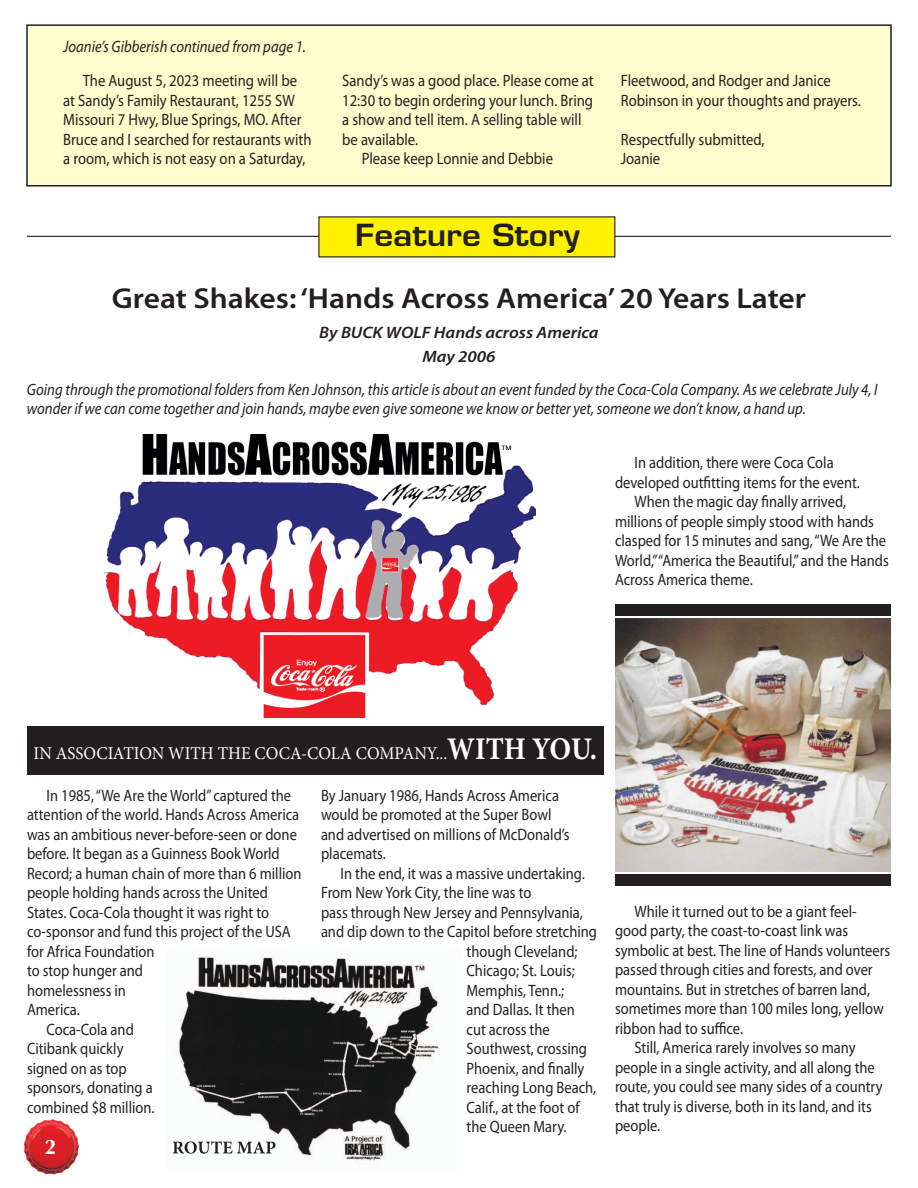
<style>
.page{position:relative;width:918px;height:1188px;background:#fff}
.page>*{position:absolute;margin:0;border:0;box-sizing:border-box;transform-origin:0 0}
.t1{font:600 29.7px "Eurostile";color:#231f20;scale:1.11 1}
.t2{font:600 28.95px "Myriad Pro";color:#231f20;scale:1.09 1}
.t3{font:700 21px "Optima";color:#fff}
.t4{font:18px "Minion Pro";color:#fff;scale:.94 1}
.t5{font:16.5px/19.5px "Myriad Pro";color:#231f20;scale:.88 1}
.t6{font:16.5px/19.5px "Myriad Pro";color:#231f20;scale:.89 1}
.t7{font:italic 16.5px/19.5px "Myriad Pro";color:#231f20;scale:.89 1}
.t8{font:italic 600 16.5px/24px "Myriad Pro";color:#231f20;text-align:center;scale:1.09 1}
.s1{font-weight:700;font-size:31.5px}
</style>
<div class="page">
<div style="left:27px;top:25px;width:864px;height:161px;background:#fffccd"></div>
<div style="left:26px;top:24px;width:866px;height:163px;border:2px solid #231f20"></div>
<div style="left:27px;top:727px;width:577px;height:48px;background:#231f20"></div>
<img style="left:23px;top:1119px;width:57px;height:56px">
<hr style="left:27px;top:236px;width:864px;height:1px;background:#231f20">
<div style="left:319px;top:217px;width:296px;height:40px;background:#fff200"></div>
<img style="left:103px;top:434px;width:432px;height:283px">
<img style="left:172px;top:954px;width:268px;height:211px">
<img style="left:615px;top:619px;width:276px;height:253px">
<div style="left:615px;top:605px;width:276px;height:11px;background:#231f20"></div>
<div style="left:615px;top:875px;width:276px;height:11px;background:#231f20"></div>
<svg style="left:173px;top:1141px;width:103px;height:13px"></svg>
<p class="t7" style="left:63px;top:37px;width:274px">Joanie’s Gibberish continued from page 1.</p>
<p class="t6" style="left:63px;top:71px;width:281px;text-indent:20px">The August 5, 2023 meeting will be at Sandy’s Family Restaurant, 1255 SW Missouri 7 Hwy, Blue Springs, MO. After Bruce and I searched for restaurants with a room, which is not easy on a Saturday,</p>
<p class="t6" style="left:342px;top:71px;width:284px">Sandy’s was a good place. Please come at</p>
<p class="t6" style="left:342px;top:90px;width:283px">12:30 to begin ordering your lunch. Bring</p>
<p class="t6" style="left:342px;top:110px;width:270px">a show and tell item. A selling table will</p>
<p class="t6" style="left:342px;top:129px;width:87px">be available.</p>
<p class="t6" style="left:362px;top:149px;width:216px">Please keep Lonnie and Debbie</p>
<p class="t6" style="left:621px;top:71px;width:271px">Fleetwood, and Rodger and Janice<br>Robinson in your thoughts and prayers.</p>
<p class="t6" style="left:621px;top:129px;width:163px">Respectfully submitted,<br>Joanie</p>
<h1 class="t1" style="left:355px;top:217px;width:204px">Feature Story</h1>
<h2 class="t2" style="left:112px;top:280px;width:638px">Great Shakes: ‘Hands Across America’ 20 Years Later</h2>
<p class="t8" style="left:319px;top:320px;width:258px">By BUCK WOLF Hands across America<br>May 2006</p>
<p class="t7" style="left:27px;top:379px;width:957px">Going through the promotional folders from Ken Johnson, this article is about an event funded by the Coca-Cola Company. As we celebrate July 4, I wonder if we can come together and join hands, maybe even give someone we know or better yet, someone we don’t know, a hand up.</p>
<p class="t5" style="left:635px;top:453px;width:228px">In addition, there were Coca Cola</p>
<p class="t5" style="left:615px;top:472px;width:280px">developed outfitting items for the event.</p>
<p class="t5" style="left:635px;top:492px;width:242px">When the magic day finally arrived,</p>
<p class="t5" style="left:615px;top:511px;width:296px">millions of people simply stood with hands</p>
<p class="t5" style="left:615px;top:531px;width:310px">clasped for 15 minutes and sang, “We Are the</p>
<p class="t5" style="left:615px;top:550px;width:313px">World,” “America the Beautiful,” and the Hands</p>
<p class="t5" style="left:615px;top:570px;width:158px">Across America theme.</p>
<p class="t4" style="left:34px;top:741px;width:601px">IN ASSOCIATION WITH THE COCA-COLA COMPANY...<span class="s1">WITH YOU.</span></p>
<p class="t5" style="left:47px;top:785px;width:280px">In 1985, “We Are the World” captured the</p>
<p class="t5" style="left:27px;top:805px;width:311px">attention of the world. Hands Across America</p>
<p class="t5" style="left:27px;top:824px;width:308px">was an ambitious never-before-seen or done</p>
<p class="t5" style="left:27px;top:844px;width:289px">before. It began as a Guinness Book World</p>
<p class="t5" style="left:27px;top:863px;width:313px">Record; a human chain of more than 6 million</p>
<p class="t5" style="left:27px;top:883px;width:275px">people holding hands across the United</p>
<p class="t5" style="left:27px;top:902px;width:277px">States. Coca-Cola thought it was right to</p>
<p class="t5" style="left:27px;top:922px;width:301px">co-sponsor and fund this project of the USA</p>
<p class="t5" style="left:27px;top:941px;width:147px">for Africa Foundation</p>
<p class="t5" style="left:27px;top:961px;width:133px">to stop hunger and</p>
<p class="t5" style="left:27px;top:980px;width:114px">homelessness in</p>
<p class="t5" style="left:27px;top:1000px;width:62px">America.</p>
<p class="t5" style="left:47px;top:1019px;width:101px">Coca-Cola and</p>
<p class="t5" style="left:27px;top:1039px;width:111px">Citibank quickly</p>
<p class="t5" style="left:27px;top:1058px;width:115px">signed on as top</p>
<p class="t5" style="left:27px;top:1078px;width:144px">sponsors, donating a</p>
<p class="t5" style="left:27px;top:1097px;width:146px">combined $8 million.</p>
<p class="t3" style="left:45px;top:1135px;width:13px">2</p>
<p class="t5" style="left:321px;top:785px;width:284px">By January 1986, Hands Across America would be promoted at the Super Bowl and advertised on millions of McDonald’s placemats.</p>
<p class="t5" style="left:341px;top:863px;width:279px">In the end, it was a massive undertaking.</p>
<p class="t5" style="left:321px;top:883px;width:241px">From New York City, the line was to</p>
<p class="t5" style="left:321px;top:902px;width:299px">pass through New Jersey and Pennsylvania,</p>
<p class="t5" style="left:321px;top:922px;width:315px">and dip down to the Capitol before stretching</p>
<p class="t5" style="left:467px;top:941px;width:128px">though Cleveland;</p>
<p class="t5" style="left:467px;top:961px;width:125px">Chicago; St. Louis;</p>
<p class="t5" style="left:467px;top:980px;width:112px">Memphis, Tenn.;</p>
<p class="t5" style="left:467px;top:1000px;width:125px">and Dallas. It then</p>
<p class="t5" style="left:467px;top:1019px;width:96px">cut across the</p>
<p class="t5" style="left:467px;top:1039px;width:138px">Southwest, crossing</p>
<p class="t5" style="left:467px;top:1058px;width:135px">Phoenix, and finally</p>
<p class="t5" style="left:467px;top:1078px;width:149px">reaching Long Beach,</p>
<p class="t5" style="left:467px;top:1097px;width:130px">Calif., at the foot of</p>
<p class="t5" style="left:467px;top:1117px;width:115px">the Queen Mary.</p>
<p class="t5" style="left:635px;top:901px;width:254px">While it turned out to be a giant feel-</p>
<p class="t5" style="left:615px;top:921px;width:267px">good party, the coast-to-coast link was</p>
<p class="t5" style="left:615px;top:940px;width:314px">symbolic at best. The line of Hands volunteers</p>
<p class="t5" style="left:615px;top:960px;width:294px">passed through cities and forests, and over</p>
<p class="t5" style="left:615px;top:979px;width:291px">mountains. But in stretches of barren land,</p>
<p class="t5" style="left:615px;top:999px;width:307px">sometimes more than 100 miles long, yellow</p>
<p class="t5" style="left:615px;top:1018px;width:147px">ribbon had to suffice.</p>
<p class="t5" style="left:635px;top:1038px;width:253px">Still, America rarely involves so many</p>
<p class="t5" style="left:615px;top:1057px;width:297px">people in a single activity, and all along the</p>
<p class="t5" style="left:615px;top:1077px;width:306px">route, you could see many sides of a country</p>
<p class="t5" style="left:615px;top:1096px;width:293px">that truly is diverse, both in its land, and its</p>
<p class="t5" style="left:615px;top:1116px;width:53px">people.</p>
</div>
